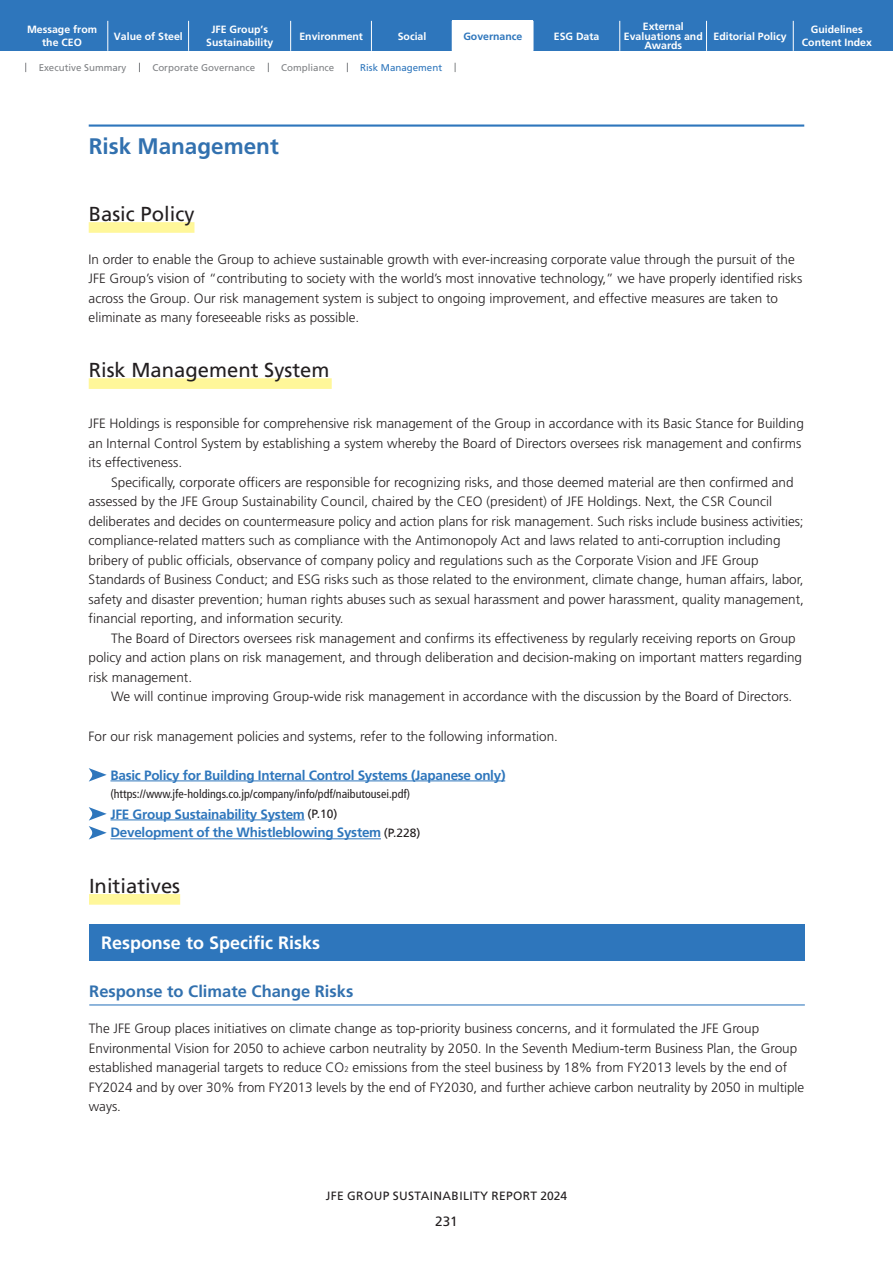
<style>
.page{position:relative;width:893px;height:1263px;background:#fff}
.page>*{position:absolute;margin:0;border:0;box-sizing:border-box;transform-origin:0 0}
.t1{font:700 22.5px "Frutiger";color:#3271af}
.t2{font:20.25px "Frutiger";color:#231f20}
.t3{font:700 18px "Frutiger";color:#fff}
.t4{font:700 16.5px "Frutiger";color:#3271af}
.t5{font:300 13.5px/19.5px "Frutiger";color:#231f20}
.t6{font:700 13.5px/18.9px "Frutiger";letter-spacing:-.02em;color:#2e76bc}
.t7{font:13.5px "Frutiger";color:#231f20}
.t8{font:condensed 12px "Frutiger";color:#231f20}
.t9{font:12px "Frutiger";letter-spacing:.03em;color:#231f20}
.t10{font:700 10.5px/12.8px "Frutiger";color:#fff;text-align:center}
.t11{font:700 10.5px "Frutiger";color:#2e76bc}
.t12{font:9.75px "Frutiger";color:#808285}
.t13{font:9.75px "Frutiger";color:#2e76bc}
.s1{font-weight:400;font-size:12px;color:#231f20}
.s2{font-size:7.8px}
</style>
<div class="page">
<div style="left:0;top:0;width:893px;height:51px;background:#2e76bc"></div>
<hr style="left:108px;top:21px;width:1px;height:30px;background:#fff">
<hr style="left:188px;top:21px;width:1px;height:30px;background:#fff">
<hr style="left:290px;top:21px;width:1px;height:30px;background:#fff">
<hr style="left:371px;top:21px;width:1px;height:30px;background:#fff">
<hr style="left:533px;top:21px;width:1px;height:30px;background:#fff">
<hr style="left:619px;top:21px;width:1px;height:30px;background:#fff">
<hr style="left:706px;top:21px;width:1px;height:30px;background:#fff">
<hr style="left:793px;top:21px;width:1px;height:30px;background:#fff">
<div style="left:452px;top:21px;width:81px;height:30px;background:#fff"></div>
<hr style="left:89px;top:124px;width:715px;height:3px;background:#2e76bc">
<div style="left:89px;top:378px;width:243px;height:11px;background:#fff79a"></div>
<div style="left:89px;top:894px;width:91px;height:11px;background:#fff79a"></div>
<hr style="left:110px;top:780px;width:395px;height:1px;background:#2e76bc">
<svg style="left:89px;top:768px;width:18px;height:14px"></svg>
<hr style="left:110px;top:819px;width:195px;height:1px;background:#2e76bc">
<hr style="left:110px;top:838px;width:271px;height:1px;background:#2e76bc">
<svg style="left:89px;top:807px;width:18px;height:32px"></svg>
<div style="left:89px;top:924px;width:715px;height:36px;background:#2e76bc"></div>
<div style="left:89px;top:222px;width:105px;height:11px;background:#fff79a"></div>
<hr style="left:89px;top:1004px;width:716px;height:1px;background:#2e76bc">
<p class="t10" style="left:114px;top:30px;width:70px">Value of Steel</p>
<p class="t10" style="left:206px;top:23px;width:69px">JFE Group’s<br>Sustainability</p>
<p class="t10" style="left:299px;top:30px;width:65px">Environment</p>
<p class="t10" style="left:554px;top:30px;width:47px">ESG Data</p>
<p class="t10" style="left:624px;top:22px;width:80px;line-height:9.6px">External<br>Evaluations and<br>Awards</p>
<p class="t10" style="left:714px;top:30px;width:74px">Editorial Policy</p>
<p class="t10" style="left:802px;top:23px;width:72px">Guidelines<br>Content Index</p>
<p class="t10" style="left:27px;top:23px;width:72px">Message from the CEO</p>
<p class="t10" style="left:398px;top:30px;width:30px">Social</p>
<p class="t11" style="left:463px;top:30px;width:60px">Governance</p>
<p class="t12" style="left:39px;top:62px;width:89px">Executive Summary</p>
<p class="t12" style="left:152px;top:62px;width:104px">Corporate Governance</p>
<p class="t12" style="left:281px;top:62px;width:55px">Compliance</p>
<p class="t13" style="left:360px;top:62px;width:83px">Risk Management</p>
<h1 class="t1" style="left:89px;top:133px;width:192px">Risk Management</h1>
<h2 class="t2" style="left:89px;top:202px;width:107px">Basic Policy</h2>
<p class="t5" style="left:89px;top:250px;width:715px">In order to enable the Group to achieve sustainable growth with ever-increasing corporate value through the pursuit of the JFE Group’s vision of “contributing to society with the world’s most innovative technology,” we have properly identified risks across the Group. Our risk management system is subject to ongoing improvement, and effective measures are taken to eliminate as many foreseeable risks as possible.</p>
<h2 class="t2" style="left:89px;top:358px;width:242px">Risk Management System</h2>
<p class="t5" style="left:89px;top:414px;width:717px">JFE Holdings is responsible for comprehensive risk management of the Group in accordance with its Basic Stance for Building an Internal Control System by establishing a system whereby the Board of Directors oversees risk management and confirms its effectiveness.</p>
<p class="t5" style="left:89px;top:473px;width:717px;text-indent:23px">Specifically, corporate officers are responsible for recognizing risks, and those deemed material are then confirmed and assessed by the JFE Group Sustainability Council, chaired by the CEO (president) of JFE Holdings. Next, the CSR Council deliberates and decides on countermeasure policy and action plans for risk management. Such risks include business activities; compliance-related matters such as compliance with the Antimonopoly Act and laws related to anti-corruption including bribery of public officials, observance of company policy and regulations such as the Corporate Vision and JFE Group Standards of Business Conduct; and ESG risks such as those related to the environment, climate change, human affairs, labor, safety and disaster prevention; human rights abuses such as sexual harassment and power harassment, quality management, financial reporting, and information security.</p>
<p class="t5" style="left:89px;top:629px;width:715px;text-indent:23px">The Board of Directors oversees risk management and confirms its effectiveness by regularly receiving reports on Group policy and action plans on risk management, and through deliberation and decision-making on important matters regarding risk management.</p>
<p class="t5" style="left:111px;top:687px;width:683px">We will continue improving Group-wide risk management in accordance with the discussion by the Board of Directors.</p>
<p class="t5" style="left:89px;top:726px;width:471px">For our risk management policies and systems, refer to the following information.</p>
<p class="t6" style="left:110px;top:765px;width:397px">Basic Policy for Building Internal Control Systems (Japanese only)</p>
<p class="t8" style="left:110px;top:787px;width:301px">(https://www.jfe-holdings.co.jp/company/info/pdf/naibutousei.pdf)</p>
<p class="t6" style="left:110px;top:804px;width:311px">JFE Group Sustainability System <span class="s1">(P.10)<br></span>Development of the Whistleblowing System <span class="s1">(P.228)</span></p>
<h2 class="t2" style="left:89px;top:874px;width:93px">Initiatives</h2>
<h3 class="t3" style="left:101px;top:932px;width:221px">Response to Specific Risks</h3>
<p class="t4" style="left:89px;top:981px;width:266px">Response to Climate Change Risks</p>
<p class="t5" style="left:89px;top:1019px;width:717px">The JFE Group places initiatives on climate change as top-priority business concerns, and it formulated the JFE Group Environmental Vision for 2050 to achieve carbon neutrality by 2050. In the Seventh Medium-term Business Plan, the Group established managerial targets to reduce CO<span class="s2">2</span> emissions from the steel business by 18% from FY2013 levels by the end of FY2024 and by over 30% from FY2013 levels by the end of FY2030, and further achieve carbon neutrality by 2050 in multiple ways.</p>
<p class="t9" style="left:326px;top:1188px;width:243px">JFE GROUP SUSTAINABILITY REPORT 2024</p>
<p class="t7" style="left:435px;top:1214px;width:24px">231</p>
</div>
